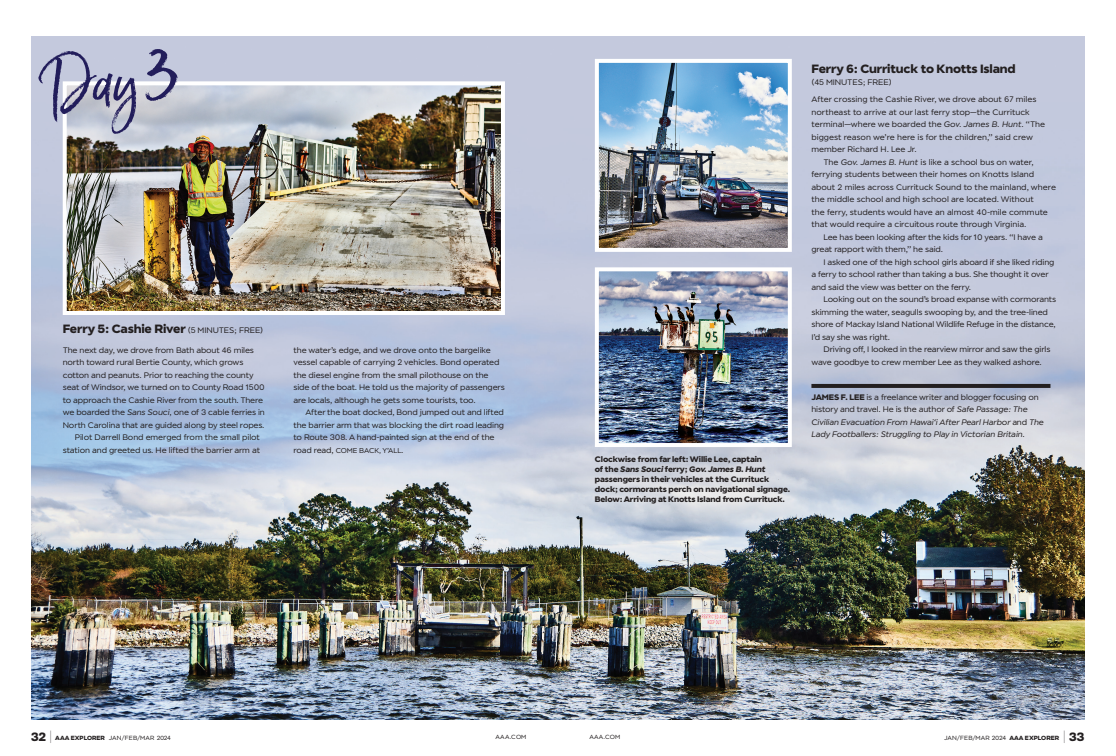
<style>
.page{position:relative;width:1116px;height:756px;background:#fff}
.page>*{position:absolute;margin:0;border:0;box-sizing:border-box;transform-origin:0 0}
._2024_Feature_Body_Copy{font:62.1px "Born Ready";color:#221d5b}
._2024_Feature_Body_Copy-2{font:700 12px "Modica";letter-spacing:-.015em;color:#231f20}
._2024_Feature_Body_Copy-3{font:8px/12.5px "Modica";letter-spacing:-.015em;color:#231f20}
.t1{font:italic 8px/12.5px "Modica";letter-spacing:-.015em;color:#231f20}
._2022_Modica_Body_Copy{font:700 8px/10px "Modica";letter-spacing:-.015em;color:#231f20}
._2024_Feature_Body_Copy-4{font:7px "Modica";letter-spacing:-.015em;color:#231f20}
.t2{font:6px "Modica";letter-spacing:.03em;color:#231f20}
.t3{font:700 6px "Modica";color:#231f20}
.s1{font-size:82.8px}
.s2{font-weight:400;font-size:8px}
.s3{font-style:italic}
.s4{font-size:8px}
.s5{font-weight:700;font-style:normal}
.s6{font-style:normal}
.s7{font-size:12px}
.s8{font-weight:100;font-size:13px}
.s9{font-weight:700}
.s10{font-weight:700;font-size:12px}
</style>
<div class="page">
<img style="left:32px;top:36px;width:1052px;height:684px">
<hr style="left:811px;top:384px;width:239px;height:4px;background:#231f20">
<img style="left:68px;top:86px;width:432px;height:224px">
<div style="left:63px;top:81px;width:442px;height:234px;border:4px solid #fff"></div>
<img style="left:600px;top:64px;width:187px;height:183px">
<div style="left:595px;top:59px;width:197px;height:193px;border:4px solid #fff"></div>
<img style="left:600px;top:272px;width:187px;height:170px">
<div style="left:595px;top:267px;width:197px;height:180px;border:4px solid #fff"></div>
<p class="_2024_Feature_Body_Copy" style="left:41px;top:51px;width:137px;rotate:-5deg">Day <span class="s1">3</span></p>
<p class="_2024_Feature_Body_Copy-2" style="left:63px;top:321px;width:202px">Ferry 5: Cashie River <span class="s2">(5 MINUTES; FREE)</span></p>
<p class="_2024_Feature_Body_Copy-3" style="left:63px;top:344px;width:204px">The next day, we drove from Bath about 46 miles north toward rural Bertie County, which grows cotton and peanuts. Prior to reaching the county seat of Windsor, we turned on to County Road 1500 to approach the Cashie River from the south. There we boarded the <span class="s3">Sans Souci</span>, one of 3 cable ferries in North Carolina that are guided along by steel ropes.</p>
<p class="_2024_Feature_Body_Copy-3" style="left:63px;top:431px;width:199px;text-align:right">Pilot Darrell Bond emerged from the small pilot station and greeted us. He lifted the barrier arm at</p>
<p class="_2024_Feature_Body_Copy-3" style="left:293px;top:344px;width:213px">the water’s edge, and we drove onto the bargelike vessel capable of carrying 2 vehicles. Bond operated the diesel engine from the small pilothouse on the side of the boat. He told us the majority of passengers are locals, although he gets some tourists, too.</p>
<p class="_2024_Feature_Body_Copy-3" style="left:293px;top:406px;width:212px;text-align:justify;text-indent:12px">After the boat docked, Bond jumped out and lifted the barrier arm that was blocking the dirt road leading to Route 308. A hand-painted sign at the end of the</p>
<p class="_2024_Feature_Body_Copy-4" style="left:293px;top:446px;width:112px"><span class="s4">road read,</span> COME BACK, Y’ALL<span class="s4">.</span></p>
<p class="_2022_Modica_Body_Copy" style="left:595px;top:454px;width:197px">Clockwise from far left: Willie Lee, captain<br>of the <span class="s3">Sans Souci</span> ferry; <span class="s3">Gov. James B. Hunt </span>passengers in their vehicles at the Currituck dock; cormorants perch on navigational signage.<br>Below: Arriving at Knotts Island from Currituck.</p>
<p class="_2024_Feature_Body_Copy-2" style="left:811px;top:61px;width:206px">Ferry 6: Currituck to Knotts Island</p>
<p class="_2024_Feature_Body_Copy-3" style="left:811px;top:76px;width:82px">(45 MINUTES; FREE)</p>
<p class="_2024_Feature_Body_Copy-3" style="left:811px;top:93px;width:235px">After crossing the Cashie River, we drove about 67 miles northeast to arrive at our last ferry stop—the Currituck terminal—where we boarded the <span class="s3">Gov. James B. Hunt</span>. “The biggest reason we’re here is for the children,” said crew member Richard H. Lee Jr.</p>
<p class="_2024_Feature_Body_Copy-3" style="left:811px;top:155px;width:246px;text-indent:12px">The <span class="s3">Gov. James B. Hunt</span> is like a school bus on water, ferrying students between their homes on Knotts Island about 2 miles across Currituck Sound to the mainland, where the middle school and high school are located. Without<br>the ferry, students would have an almost 40-mile commute that would require a circuitous route through Virginia.</p>
<p class="_2024_Feature_Body_Copy-3" style="left:811px;top:230px;width:233px;text-indent:12px">Lee has been looking after the kids for 10 years. “I have a great rapport with them,” he said.</p>
<p class="_2024_Feature_Body_Copy-3" style="left:811px;top:255px;width:244px;text-indent:12px">I asked one of the high school girls aboard if she liked riding a ferry to school rather than taking a bus. She thought it over and said the view was better on the ferry.</p>
<p class="_2024_Feature_Body_Copy-3" style="left:811px;top:293px;width:246px;text-indent:12px">Looking out on the sound’s broad expanse with cormorants skimming the water, seagulls swooping by, and the tree-lined shore of Mackay Island National Wildlife Refuge in the distance, I’d say she was right.</p>
<p class="_2024_Feature_Body_Copy-3" style="left:811px;top:343px;width:241px;text-indent:12px">Driving off, I looked in the rearview mirror and saw the girls wave goodbye to crew member Lee as they walked ashore.</p>
<p class="t1" style="left:811px;top:391px;width:234px"><span class="s5">JAMES F. LEE</span> <span class="s6">is a freelance writer and blogger focusing on history and travel. He is the author of</span> Safe Passage: The Civilian Evacuation From Hawai‘i After Pearl Harbor <span class="s6">and</span> The Lady Footballers: Struggling to Play in Victorian Britain.</p>
<p class="t3" style="left:31px;top:734px;width:76px"><span class="s7">32</span> <span class="s8">|</span> AAA EXPLORER</p>
<p class="t2" style="left:944px;top:734px;width:142px">JAN/FEB/MAR 2024 <span class="s9">AAA EXPLORER</span> <span class="s8">|</span><span class="s10">33</span></p>
<p class="t2" style="left:109px;top:734px;width:64px">JAN/FEB/MAR 2024</p>
<p class="t2" style="left:496px;top:734px;width:32px">AAA.COM</p>
<p class="t2" style="left:590px;top:734px;width:32px">AAA.COM</p>
</div>
